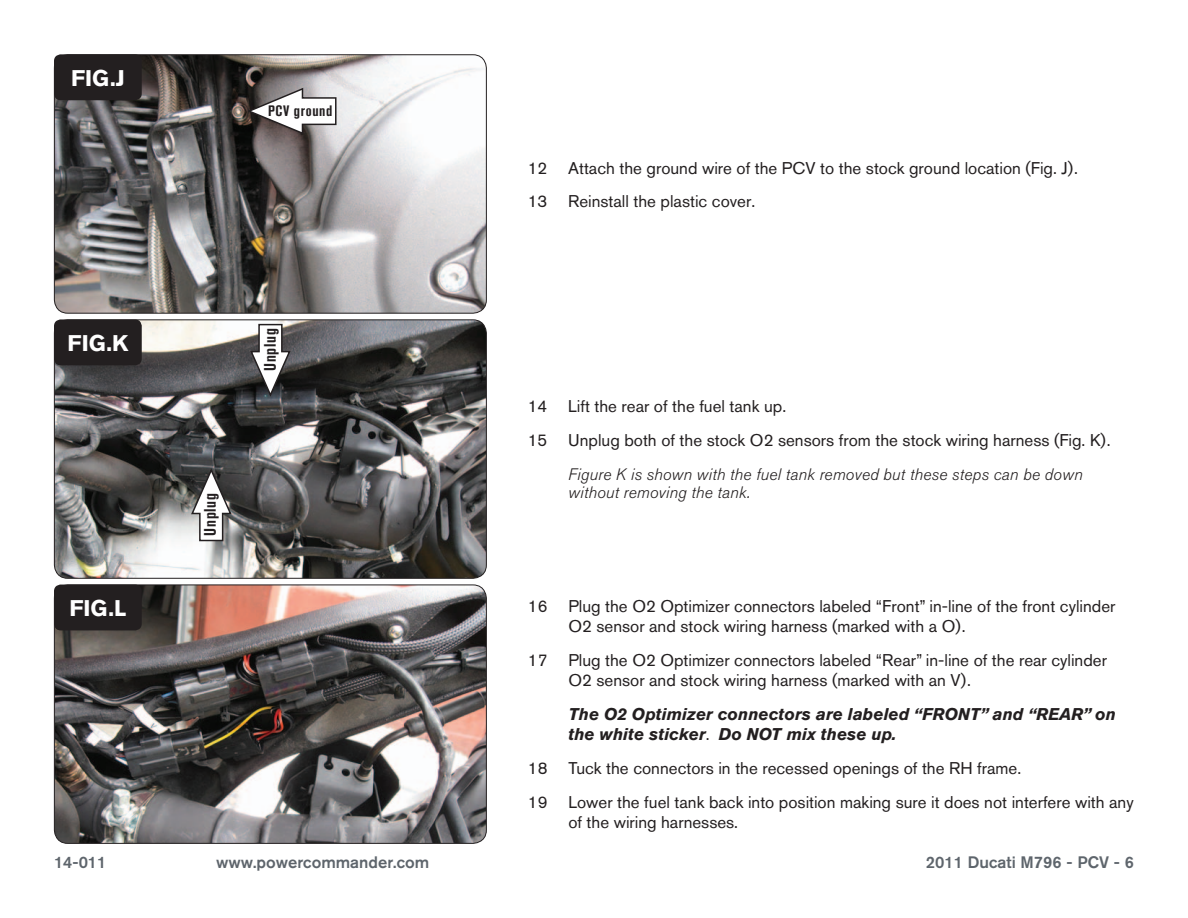
<style>
.page{position:relative;width:1188px;height:918px;background:#fff}
.page>*{position:absolute;margin:0;border:0;box-sizing:border-box;transform-origin:0 0}
.t1{font:700 22.5px "Akzidenz Grotesk BQ";color:#fff}
.Bodycopy{font:16.8px/20.2px "Akzidenz Grotesk BQ";color:#231f20}
.Bodycopy-2{font:italic 700 16.8px/20.2px "Akzidenz Grotesk BQ";color:#231f20}
.Bodycopy-3{font:italic 300 16.5px/18px "Akzidenz Grotesk BQ";letter-spacing:.01em;color:#231f20}
.t2{font:500 16.5px "Akzidenz Grotesk BQ";color:#5e656c}
.Callouts{font:700 condensed 16.5px "Akzidenz Grotesk BQ";letter-spacing:.04em;color:#231f20}
.Callouts-2{font:700 condensed 15px "Akzidenz Grotesk BQ";letter-spacing:.04em;color:#231f20}
.s1{font-weight:400;font-style:normal}
</style>
<div class="page">
<img style="left:54px;top:55px;width:431px;height:257px">
<div style="left:54px;top:54px;width:433px;height:260px;border:1px solid #231f20;border-radius:14px"></div>
<img style="left:54px;top:320px;width:431px;height:258px">
<div style="left:54px;top:319px;width:433px;height:260px;border:1px solid #231f20;border-radius:14px"></div>
<img style="left:54px;top:585px;width:432px;height:258px">
<div style="left:54px;top:585px;width:433px;height:259px;border:1px solid #231f20;border-radius:14px"></div>
<div style="left:54px;top:54px;width:88px;height:46px;background:#231f20;border-radius:7px"></div>
<div style="left:54px;top:319px;width:88px;height:46px;background:#231f20;border-radius:7px"></div>
<div style="left:54px;top:585px;width:88px;height:45px;background:#231f20;border-radius:7px"></div>
<svg style="left:245px;top:87px;width:92px;height:48px"></svg>
<svg style="left:190px;top:466px;width:42px;height:76px"></svg>
<svg style="left:249px;top:323px;width:43px;height:76px"></svg>
<p class="t1" style="left:71px;top:65px;width:55px">FIG.J</p>
<p class="Callouts-2" style="left:268px;top:102px;width:66px">PCV ground</p>
<p class="t1" style="left:68px;top:331px;width:62px">FIG.K</p>
<p class="t1" style="left:70px;top:595px;width:58px">FIG.L</p>
<p class="Callouts" style="left:261px;top:371px;width:44px;rotate:-90deg">Unplug</p>
<p class="Callouts" style="left:201px;top:536px;width:44px;rotate:-90deg">Unplug</p>
<p class="Bodycopy" style="left:528px;top:157px;width:552px">12 Attach the ground wire of the PCV to the stock ground location (Fig. J).</p>
<p class="Bodycopy" style="left:528px;top:191px;width:229px">13 Reinstall the plastic cover.</p>
<p class="Bodycopy" style="left:528px;top:396px;width:260px">14 Lift the rear of the fuel tank up.</p>
<p class="Bodycopy" style="left:528px;top:430px;width:585px">15 Unplug both of the stock O2 sensors from the stock wiring harness (Fig. K).</p>
<p class="Bodycopy-3" style="left:568px;top:465px;width:516px">Figure K is shown with the fuel tank removed but these steps can be down without removing the tank.</p>
<p class="Bodycopy" style="left:568px;top:596px;width:549px;text-indent:-40px">16 Plug the O2 Optimizer connectors labeled “Front” in-line of the front cylinder<br>O2 sensor and stock wiring harness (marked with a O).</p>
<p class="Bodycopy" style="left:568px;top:650px;width:540px;text-indent:-40px">17 Plug the O2 Optimizer connectors labeled “Rear” in-line of the rear cylinder<br>O2 sensor and stock wiring harness (marked with an V).</p>
<p class="Bodycopy-2" style="left:568px;top:704px;width:549px">The O2 Optimizer connectors are labeled “FRONT” and “REAR” on the white sticker<span class="s1">.</span> Do NOT mix these up.</p>
<p class="Bodycopy" style="left:528px;top:758px;width:495px">18 Tuck the connectors in the recessed openings of the RH frame.</p>
<p class="Bodycopy" style="left:568px;top:792px;width:567px;text-indent:-40px">19 Lower the fuel tank back into position making sure it does not interfere with any of the wiring harnesses.</p>
<p class="t2" style="left:54px;top:852px;width:54px">14-011</p>
<p class="t2" style="left:216px;top:852px;width:215px">www.powercommander.com</p>
<p class="t2" style="left:926px;top:852px;width:210px">2011 Ducati M796 - PCV - 6</p>
</div>
